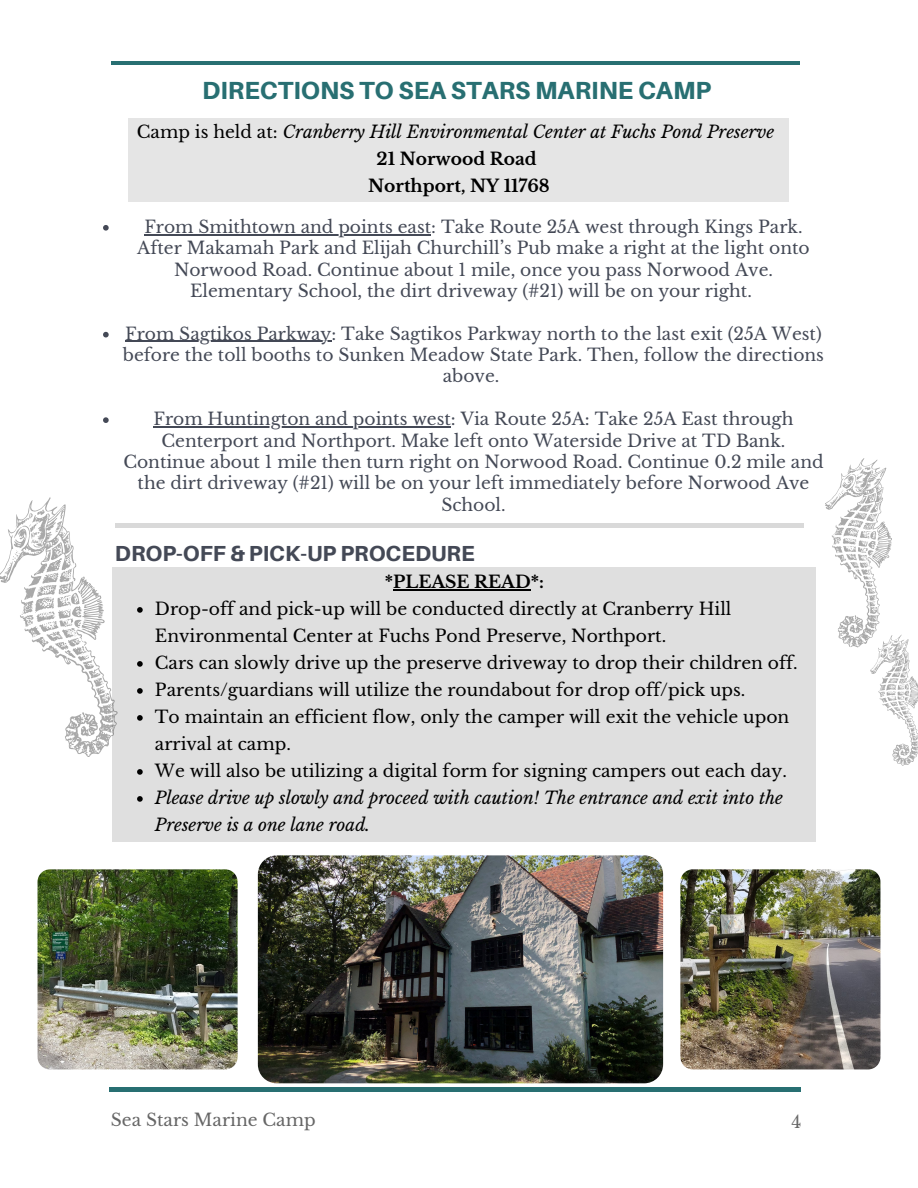
<style>
.page{position:relative;width:918px;height:1188px;background:#fff}
.page>*{position:absolute;margin:0;border:0;box-sizing:border-box;transform-origin:0 0}
.t1{font:800 24.75px "Aileron";color:#286f72}
.t2{font:800 21.75px "Aileron";color:#444956}
.t3{font:17.1px/21.3px "Libre Baskerville";color:#444956;text-align:center}
.t4{font:17.1px/27px "Libre Baskerville";color:#000}
.t5{font:italic 17.1px/27px "Libre Baskerville";color:#000}
.t6{font:17.1px "Libre Baskerville";color:#666}
.t7{font:700 17.1px "Libre Baskerville";color:#000}
.s1{font-style:normal}
.s2{font-weight:700;font-style:normal}
</style>
<div class="page">
<div style="left:113px;top:568px;width:703px;height:274px;background:#d9d9d9"></div>
<svg style="left:137px;top:796px;width:6px;height:6px"></svg>
<hr style="left:393px;top:589px;width:138px;height:1px;background:#000">
<hr style="left:111px;top:61px;width:688px;height:4px;background:#286f72">
<hr style="left:115px;top:524px;width:688px;height:3px;background:#d9d9d9">
<hr style="left:109px;top:1088px;width:692px;height:3px;background:#286f72">
<svg style="left:0;top:497px;width:143px;height:278px"></svg>
<svg style="left:825px;top:458px;width:93px;height:308px"></svg>
<img style="left:258px;top:855px;width:405px;height:228px;border-radius:19px">
<img style="left:38px;top:869px;width:200px;height:200px;border-radius:12px">
<img style="left:680px;top:869px;width:200px;height:200px;border-radius:12px">
<div style="left:128px;top:118px;width:660px;height:84px;background:#e5e5e5"></div>
<svg style="left:103px;top:225px;width:6px;height:6px"></svg>
<hr style="left:144px;top:234px;width:287px;height:1px;background:#444956">
<svg style="left:103px;top:332px;width:6px;height:5px"></svg>
<hr style="left:125px;top:341px;width:207px;height:1px;background:#444956">
<svg style="left:103px;top:417px;width:6px;height:6px"></svg>
<hr style="left:154px;top:426px;width:297px;height:1px;background:#444956">
<h1 class="t1" style="left:202px;top:75px;width:511px">DIRECTIONS TO SEA STARS MARINE CAMP</h1>
<p class="t5" style="left:137px;top:119px;width:639px;text-align:center"><span class="s1">Camp is held at:</span> Cranberry Hill Environmental Center at Fuchs Pond Preserve<br><span class="s2">21 Norwood Road<br>Northport, NY 11768</span></p>
<p class="t3" style="left:137px;top:216px;width:674px">From Smithtown and points east: Take Route 25A west through Kings Park.<br>After Makamah Park and Elijah Churchill’s Pub make a right at the light onto Norwood Road. Continue about 1 mile, once you pass Norwood Ave.<br>Elementary School, the dirt driveway (#21) will be on your right.</p>
<p class="t3" style="left:123px;top:323px;width:703px">From Sagtikos Parkway: Take Sagtikos Parkway north to the last exit (25A West) before the toll booths to Sunken Meadow State Park. Then, follow the directions above.</p>
<p class="t3" style="left:123px;top:409px;width:702px">From Huntington and points west: Via Route 25A: Take 25A East through Centerport and Northport. Make left onto Waterside Drive at TD Bank.<br>Continue about 1 mile then turn right on Norwood Road. Continue 0.2 mile and the dirt driveway (#21) will be on your left immediately before Norwood Ave School.</p>
<p class="t2" style="left:115px;top:539px;width:361px">DROP-OFF &amp; PICK-UP PROCEDURE</p>
<p class="t7" style="left:385px;top:571px;width:161px">*PLEASE READ*:</p>
<p class="t4" style="left:155px;top:595px;width:644px">Drop-off and pick-up will be conducted directly at Cranberry Hill Environmental Center at Fuchs Pond Preserve, Northport.<br>Cars can slowly drive up the preserve driveway to drop their children off.<br>Parents/guardians will utilize the roundabout for drop off/pick ups.<br>To maintain an efficient flow, only the camper will exit the vehicle upon arrival at camp.<br>We will also be utilizing a digital form for signing campers out each day.</p>
<p class="t5" style="left:155px;top:784px;width:630px">Please drive up slowly and proceed with caution! The entrance and exit into the<br>Preserve is a one lane road.</p>
<p class="t6" style="left:111px;top:1110px;width:206px">Sea Stars Marine Camp</p>
<p class="t6" style="left:791px;top:1111px;width:12px">4</p>
</div>
